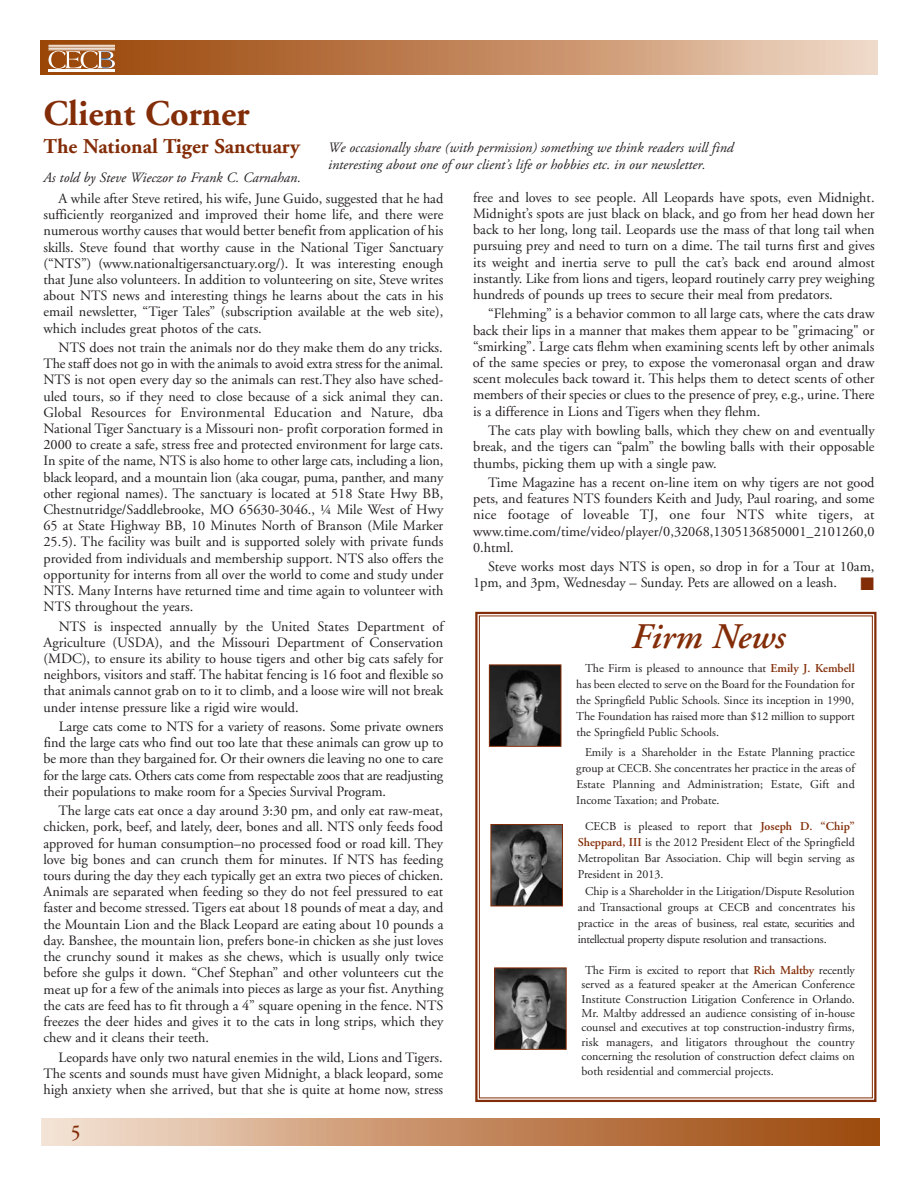
<style>
.page{position:relative;width:918px;height:1188px;background:#fff}
.page>*{position:absolute;margin:0;border:0;box-sizing:border-box;transform-origin:0 0}
.t1{font:700 36px "Adobe Garamond";color:#832d08}
.t2{font:italic 600 36px "Adobe Garamond";color:#832d08}
.t3{font:700 21px "Adobe Garamond";color:#832d08}
.t4{font:condensed 21px "Garamond";color:#832d08}
.t5{font:18px "Zapf Dingbats ITC";color:#832d08}
.t6{font:14.25px/16.2px "Adobe Garamond";color:#231f20;text-align:justify}
.t7{font:italic 14.25px/16.8px "Adobe Garamond Pro";color:#231f20}
.t8{font:12px/16.2px "Adobe Garamond";color:#231f20;text-align:justify}
.s1{font-weight:600;color:#832d08}
</style>
<div class="page">
<div style="left:475px;top:612px;width:401px;height:490px;border:2px solid #832d08"></div>
<svg style="left:40px;top:40px;width:837px;height:34px;background:#c48c63"></svg>
<hr style="left:48px;top:50px;width:67px;height:1px;background:#fff">
<hr style="left:48px;top:69px;width:67px;height:3px;background:#fff">
<hr style="left:48px;top:48px;width:67px;height:1px;background:#fff">
<hr style="left:48px;top:47px;width:67px;height:1px;background:#fff">
<hr style="left:48px;top:45px;width:67px;height:1px;background:#fff">
<svg style="left:49px;top:51px;width:66px;height:18px"></svg>
<div style="left:41px;top:1118px;width:839px;height:27px;background:linear-gradient(to right,#f3dece,#994102)"></div>
<img style="left:491px;top:666px;width:68px;height:79px">
<div style="left:489px;top:664px;width:72px;height:83px;border:1px solid #832d08"></div>
<img style="left:493px;top:826px;width:68px;height:78px">
<div style="left:491px;top:824px;width:72px;height:82px;border:1px solid #832d08"></div>
<img style="left:496px;top:970px;width:69px;height:78px">
<div style="left:494px;top:968px;width:73px;height:82px;border:1px solid #832d08"></div>
<h1 class="t1" style="left:44px;top:99px;width:208px">Client Corner</h1>
<h2 class="t3" style="left:44px;top:138px;width:258px">The National Tiger Sanctuary</h2>
<p class="t7" style="left:328px;top:141px;width:407px">We occasionally share (with permission) something we think readers will find interesting about one of our client’s life or hobbies etc. in our newsletter.</p>
<p class="t6" style="left:473px;top:190px;width:403px">free and loves to see people. All Leopards have spots, even Midnight.<br>Midnight’s spots are just black on black, and go from her head down her back to her long, long tail. Leopards use the mass of that long tail when pursuing prey and need to turn on a dime. The tail turns first and gives its weight and inertia serve to pull the cat’s back end around almost instantly. Like from lions and tigers, leopard routinely carry prey weighing hundreds of pounds up trees to secure their meal from predators.</p>
<p class="t6" style="left:473px;top:307px;width:403px;text-indent:15px">“Flehming” is a behavior common to all large cats, where the cats draw back their lips in a manner that makes them appear to be "grimacing" or “smirking”. Large cats flehm when examining scents left by other animals of the same species or prey, to expose the vomeronasal organ and draw scent molecules back toward it. This helps them to detect scents of other members of their species or clues to the presence of prey, e.g., urine. There is a difference in Lions and Tigers when they flehm.</p>
<p class="t6" style="left:473px;top:424px;width:403px;text-indent:15px">The cats play with bowling balls, which they chew on and eventually break, and the tigers can “palm” the bowling balls with their opposable thumbs, picking them up with a single paw.</p>
<p class="t6" style="left:473px;top:476px;width:403px;text-indent:15px">Time Magazine has a recent on-line item on why tigers are not good pets, and features NTS founders Keith and Judy, Paul roaring, and some nice footage of loveable TJ, one four NTS white tigers, at www.time.com/time/video/player/0,32068,1305136850001_2101260,0<br>0.html.</p>
<p class="t6" style="left:473px;top:560px;width:403px;text-indent:15px">Steve works most days NTS is open, so drop in for a Tour at 10am,<br>1pm, and 3pm, Wednesday – Sunday. Pets are allowed on a leash.</p>
<p class="t7" style="left:44px;top:171px;width:259px">As told by Steve Wieczor to Frank C. Carnahan.</p>
<p class="t6" style="left:43px;top:192px;width:401px;text-indent:15px">A while after Steve retired, his wife, June Guido, suggested that he had sufficiently reorganized and improved their home life, and there were numerous worthy causes that would better benefit from application of his skills. Steve found that worthy cause in the National Tiger Sanctuary (“NTS”) (www.nationaltigersanctuary.org/). It was interesting enough that June also volunteers. In addition to volunteering on site, Steve writes about NTS news and interesting things he learns about the cats in his email newsletter, “Tiger Tales” (subscription available at the web site), which includes great photos of the cats.</p>
<p class="t6" style="left:43px;top:341px;width:402px;text-indent:15px">NTS does not train the animals nor do they make them do any tricks.<br>The staff does not go in with the animals to avoid extra stress for the animal.<br>NTS is not open every day so the animals can rest.They also have sched&shy;uled tours, so if they need to close because of a sick animal they can.<br>Global Resources for Environmental Education and Nature, dba National Tiger Sanctuary is a Missouri non- profit corporation formed in 2000 to create a safe, stress free and protected environment for large cats.<br>In spite of the name, NTS is also home to other large cats, including a lion, black leopard, and a mountain lion (aka cougar, puma, panther, and many other regional names). The sanctuary is located at 518 State Hwy BB, Chestnutridge/Saddlebrooke, MO 65630-3046., ¼ Mile West of Hwy 65 at State Highway BB, 10 Minutes North of Branson (Mile Marker 25.5). The facility was built and is supported solely with private funds provided from individuals and membership support. NTS also offers the opportunity for interns from all over the world to come and study under NTS. Many Interns have returned time and time again to volunteer with NTS throughout the years.</p>
<p class="t6" style="left:43px;top:619px;width:402px;text-indent:15px">NTS is inspected annually by the United States Department of Agriculture (USDA), and the Missouri Department of Conservation (MDC), to ensure its ability to house tigers and other big cats safely for neighbors, visitors and staff. The habitat fencing is 16 foot and flexible so that animals cannot grab on to it to climb, and a loose wire will not break under intense pressure like a rigid wire would.</p>
<p class="t6" style="left:43px;top:720px;width:402px;text-indent:15px">Large cats come to NTS for a variety of reasons. Some private owners find the large cats who find out too late that these animals can grow up to be more than they bargained for. Or their owners die leaving no one to care for the large cats. Others cats come from respectable zoos that are readjusting their populations to make room for a Species Survival Program.</p>
<p class="t6" style="left:43px;top:804px;width:402px;text-indent:15px">The large cats eat once a day around 3:30 pm, and only eat raw-meat, chicken, pork, beef, and lately, deer, bones and all. NTS only feeds food approved for human consumption–no processed food or road kill. They love big bones and can crunch them for minutes. If NTS has feeding tours during the day they each typically get an extra two pieces of chicken.<br>Animals are separated when feeding so they do not feel pressured to eat faster and become stressed. Tigers eat about 18 pounds of meat a day, and the Mountain Lion and the Black Leopard are eating about 10 pounds a day. Banshee, the mountain lion, prefers bone-in chicken as she just loves the crunchy sound it makes as she chews, which is usually only twice before she gulps it down. “Chef Stephan” and other volunteers cut the meat up for a few of the animals into pieces as large as your fist. Anything the cats are feed has to fit through a 4” square opening in the fence. NTS freezes the deer hides and gives it to the cats in long strips, which they chew and it cleans their teeth.</p>
<p class="t6" style="left:43px;top:1050px;width:401px;text-indent:15px">Leopards have only two natural enemies in the wild, Lions and Tigers.<br>The scents and sounds must have given Midnight, a black leopard, some high anxiety when she arrived, but that she is quite at home now, stress</p>
<p class="t5" style="left:861px;top:574px;width:15px">■</p>
<h1 class="t2" style="left:632px;top:623px;width:155px">Firm News</h1>
<p class="t8" style="left:576px;top:661px;width:280px;text-indent:9px">The Firm is pleased to announce that <span class="s1">Emily J. Kembell </span>has been elected to serve on the Board for the Foundation for the Springfield Public Schools. Since its inception in 1990, The Foundation has raised more than $12 million to support the Springfield Public Schools.</p>
<p class="t8" style="left:576px;top:745px;width:280px;text-indent:9px">Emily is a Shareholder in the Estate Planning practice group at CECB. She concentrates her practice in the areas of Estate Planning and Administration; Estate, Gift and Income Taxation; and Probate.</p>
<p class="t8" style="left:585px;top:819px;width:271px">CECB is pleased to report that <span class="s1">Joseph D. “Chip”</span></p>
<p class="t8" style="left:578px;top:835px;width:278px"><span class="s1">Sheppard, III</span> is the 2012 President Elect of the Springfield</p>
<p class="t8" style="left:578px;top:851px;width:278px">Metropolitan Bar Association. Chip will begin serving as</p>
<p class="t8" style="left:578px;top:868px;width:87px">President in 2013.</p>
<p class="t8" style="left:585px;top:884px;width:271px">Chip is a Shareholder in the Litigation/Dispute Resolution</p>
<p class="t8" style="left:578px;top:900px;width:279px">and Transactional groups at CECB and concentrates his</p>
<p class="t8" style="left:578px;top:916px;width:278px">practice in the areas of business, real estate, securities and</p>
<p class="t8" style="left:578px;top:932px;width:250px">intellectual property dispute resolution and transactions.</p>
<p class="t8" style="left:582px;top:964px;width:275px;line-height:14.4px">The Firm is excited to report that <span class="s1">Rich Maltby</span> recently served as a featured speaker at the American Conference Institute Construction Litigation Conference in Orlando.<br>Mr. Maltby addressed an audience consisting of in-house counsel and executives at top construction-industry firms, risk managers, and litigators throughout the country concerning the resolution of construction defect claims on both residential and commercial projects.</p>
<h2 class="t4" style="left:71px;top:1124px;width:11px">5</h2>
</div>
